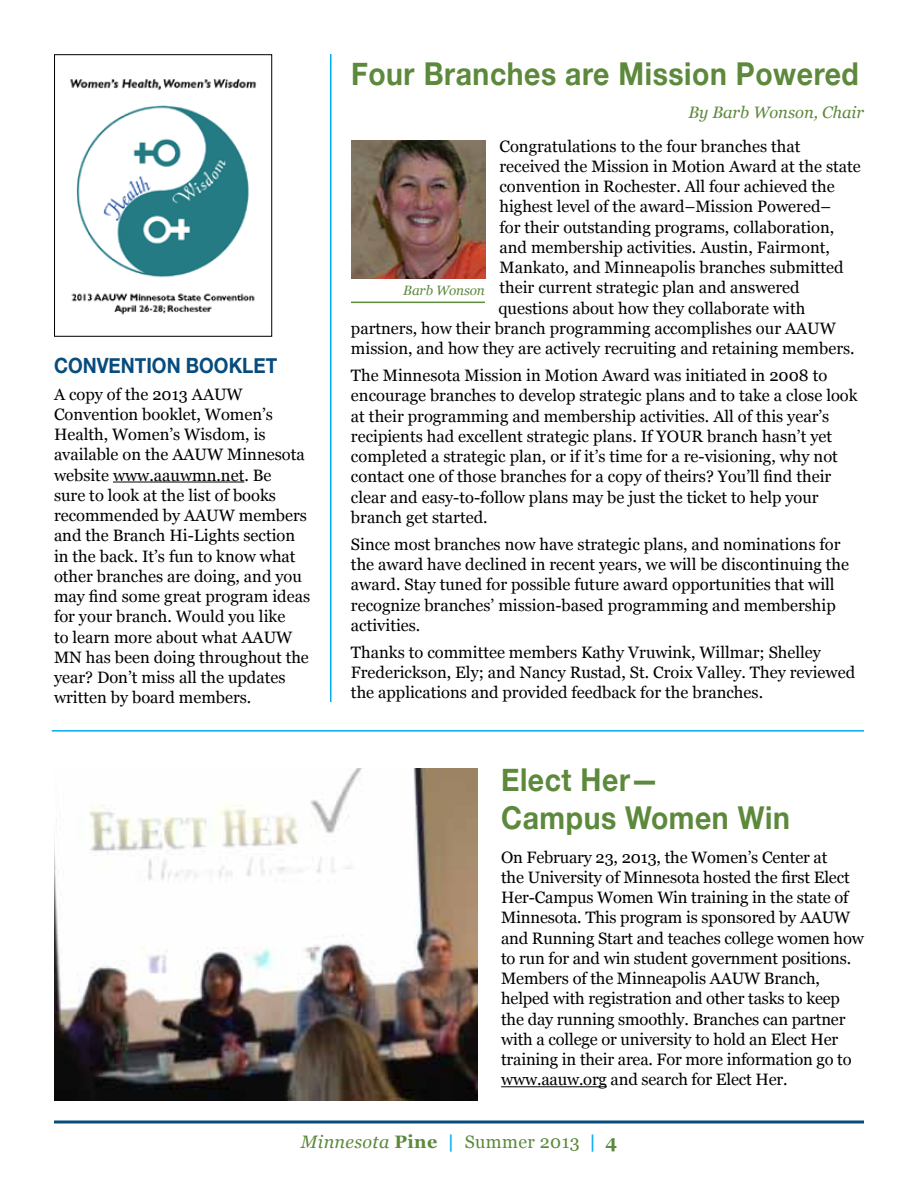
<style>
.page{position:relative;width:918px;height:1188px;background:#fff}
.page>*{position:absolute;margin:0;border:0;box-sizing:border-box;transform-origin:0 0}
.t1{font:700 31.5px/37.8px "Helvetica Neue";letter-spacing:.02em;color:#5d893c;scale:.9 1}
.t2{font:700 21px "Helvetica Neue";color:#084b7d;scale:.9 1}
.t3{font:18px "Georgia";letter-spacing:.02em;color:#5d893c}
.t4{font:16.5px/20.2px "Georgia";color:#000}
.t5{font:italic 16.5px "Georgia";color:#5d893c}
.t6{font:italic 13.5px "Georgia";letter-spacing:-.01em;color:#5d893c}
.s1{font-style:italic}
.s2{font-weight:700}
.s3{font-weight:700;color:#00aeef}
</style>
<div class="page">
<svg style="left:54px;top:1120px;width:810px;height:4px"></svg>
<hr style="left:330px;top:54px;width:2px;height:648px;background:#00aeef">
<hr style="left:113px;top:482px;width:131px;height:1px;background:#000">
<img style="left:54px;top:769px;width:423px;height:331px">
<img style="left:351px;top:140px;width:135px;height:139px">
<hr style="left:351px;top:302px;width:134px;height:1px;background:#5d893c">
<hr style="left:501px;top:1086px;width:106px;height:1px;background:#000">
<hr style="left:52px;top:730px;width:812px;height:2px;background:#00aeef">
<img style="left:70px;top:79px;width:187px;height:236px">
<div style="left:54px;top:54px;width:218px;height:283px;border:1px solid #000"></div>
<p class="t2" style="left:54px;top:352px;width:250px">Convention Booklet</p>
<p class="t4" style="left:54px;top:384px;width:258px">A copy of the 2013 AAUW<br>Convention booklet, Women’s<br>Health, Women’s Wisdom, is available on the AAUW Minnesota website www.aauwmn.net. Be<br>sure to look at the list of books recommended by AAUW members and the Branch Hi-Lights section in the back. It’s fun to know what other branches are doing, and you may find some great program ideas for your branch. Would you like<br>to learn more about what AAUW<br>MN has been doing throughout the year? Don’t miss all the updates written by board members.</p>
<h1 class="t1" style="left:351px;top:54px;width:566px">Four Branches are Mission Powered</h1>
<p class="t5" style="left:688px;top:103px;width:177px">By Barb Wonson, Chair</p>
<p class="t4" style="left:499px;top:136px;width:303px">Congratulations to the four branches that</p>
<p class="t4" style="left:499px;top:156px;width:363px">received the Mission in Motion Award at the state</p>
<p class="t4" style="left:499px;top:176px;width:337px">convention in Rochester. All four achieved the</p>
<p class="t4" style="left:499px;top:197px;width:333px">highest level of the award–Mission Powered–</p>
<p class="t4" style="left:499px;top:217px;width:336px">for their outstanding programs, collaboration,</p>
<p class="t4" style="left:499px;top:237px;width:332px">and membership activities. Austin, Fairmont,</p>
<p class="t4" style="left:499px;top:257px;width:346px">Mankato, and Minneapolis branches submitted</p>
<p class="t4" style="left:499px;top:278px;width:302px">their current strategic plan and answered</p>
<p class="t4" style="left:498px;top:298px;width:308px">questions about how they collaborate with</p>
<p class="t4" style="left:351px;top:318px;width:486px">partners, how their branch programming accomplishes our AAUW</p>
<p class="t4" style="left:351px;top:338px;width:505px">mission, and how they are actively recruiting and retaining members.</p>
<p class="t4" style="left:351px;top:365px;width:508px">The Minnesota Mission in Motion Award was initiated in 2008 to encourage branches to develop strategic plans and to take a close look at their programming and membership activities. All of this year’s recipients had excellent strategic plans. If YOUR branch hasn’t yet completed a strategic plan, or if it’s time for a re-visioning, why not contact one of those branches for a copy of theirs? You’ll find their clear and easy-to-follow plans may be just the ticket to help your branch get started.</p>
<p class="t4" style="left:351px;top:534px;width:500px">Since most branches now have strategic plans, and nominations for the award have declined in recent years, we will be discontinuing the award. Stay tuned for possible future award opportunities that will recognize branches’ mission-based programming and membership activities.</p>
<p class="t4" style="left:351px;top:642px;width:506px">Thanks to committee members Kathy Vruwink, Willmar; Shelley<br>Frederickson, Ely; and Nancy Rustad, St. Croix Valley. They reviewed the applications and provided feedback for the branches.</p>
<p class="t6" style="left:403px;top:283px;width:83px">Barb Wonson</p>
<h1 class="t1" style="left:501px;top:760px;width:322px">Elect Her—<br>Campus Women Win</h1>
<p class="t4" style="left:501px;top:847px;width:364px">On February 23, 2013, the Women’s Center at<br>the University of Minnesota hosted the first Elect Her-Campus Women Win training in the state of Minnesota. This program is sponsored by AAUW and Running Start and teaches college women how to run for and win student government positions.<br>Members of the Minneapolis AAUW Branch, helped with registration and other tasks to keep the day running smoothly. Branches can partner with a college or university to hold an Elect Her training in their area. For more information go to www.aauw.org and search for Elect Her.</p>
<p class="t3" style="left:301px;top:1131px;width:318px"><span class="s1">Minnesota</span> <span class="s2">Pine</span> <span class="s3">|</span> Summer 2013 <span class="s3">|</span> <span class="s2">4</span></p>
</div>
